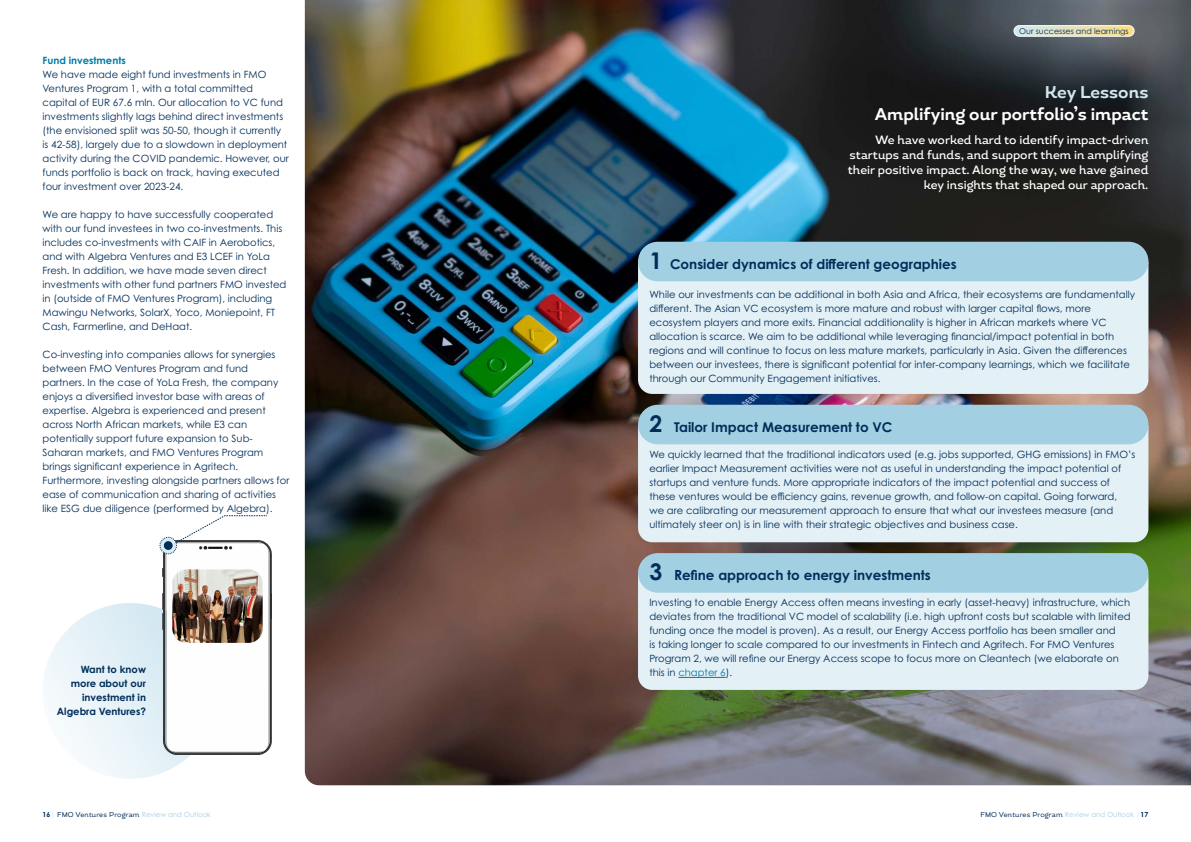
<style>
.page{position:relative;width:1191px;height:842px;background:#fff}
.page>*{position:absolute;margin:0;border:0;box-sizing:border-box;transform-origin:0 0}
.t1{font:700 17px "Magallanes";color:#fff}
.t2{font:700 17px "Magallanes";color:#d1e7f1}
.t3{font:700 13.5px "Century Gothic Pro";color:#002d59}
.t4{font:500 12px/15px "Magallanes";color:#fff;text-align:right}
.t5{font:10px/14px "Century Gothic Pro";color:#002d59}
.t6{font:700 10px/14px "Century Gothic Pro";color:#002d59;text-align:right}
.t7{font:700 10px "Century Gothic Pro";color:#007ba6}
.t8{font:8px "Century Gothic Pro";color:#002d59}
.t9{font:7px "Magallanes";letter-spacing:.02em;color:#002d59}
.s1{font-size:23px}
.s2{font-size:14px}
.s3{color:#007ba6}
.s4{font-family:"Century Gothic Pro";font-weight:700}
.s5{font-family:"Century Gothic Pro";color:#c8e2ee}
.s6{font-family:"Century Gothic Pro";color:#a3cfe2}
</style>
<div class="page">
<img style="left:305px;top:0;width:886px;height:785px">
<div style="left:638px;top:250px;width:510px;height:144px;background:#e3f0f6;border-radius:14px"></div>
<div style="left:638px;top:242px;width:510px;height:39px;background:#a3cfe2;border-radius:20px"></div>
<div style="left:638px;top:414px;width:510px;height:128px;background:#e3f0f6;border-radius:14px"></div>
<div style="left:638px;top:563px;width:510px;height:127px;background:#e3f0f6;border-radius:14px"></div>
<hr style="left:678px;top:677px;width:48px;height:1px;background:#007ba6">
<div style="left:638px;top:405px;width:510px;height:39px;background:#a3cfe2;border-radius:20px"></div>
<div style="left:638px;top:553px;width:510px;height:40px;background:#a3cfe2;border-radius:20px"></div>
<div style="left:43px;top:603px;width:175px;height:176px;background:linear-gradient(to bottom,#dcecf4,#f1f8fb);border-radius:88px"></div>
<img style="left:163px;top:543px;width:109px;height:211px">
<svg style="left:159px;top:515px;width:108px;height:237px"></svg>
<div style="left:164px;top:541px;width:9px;height:9px;background:#002d59;border-radius:50%"></div>
<svg style="left:1014px;top:26px;width:120px;height:10px"></svg>
<div style="left:1013px;top:25px;width:121px;height:12px;border:1px solid #fff;border-radius:5px"></div>
<p class="t7" style="left:43px;top:54px;width:85px">Fund investments</p>
<p class="t5" style="left:43px;top:67px;width:248px">We have made eight fund investments in FMO Ventures Program 1, with a total committed capital of EUR 67.6 mln. Our allocation to VC fund investments slightly lags behind direct investments (the envisioned split was 50-50, though it currently is 42-58), largely due to a slowdown in deployment activity during the COVID pandemic. However, our funds portfolio is back on track, having executed four investment over 2023-24.</p>
<p class="t5" style="left:43px;top:207px;width:245px">We are happy to have successfully cooperated with our fund investees in two co-investments. This includes co-investments with CAIF in Aerobotics, and with Algebra Ventures and E3 LCEF in YoLa Fresh. In addition, we have made seven direct investments with other fund partners FMO invested in (outside of FMO Ventures Program), including Mawingu Networks, SolarX, Yoco, Moniepoint, FT Cash, Farmerline, and DeHaat.</p>
<p class="t5" style="left:43px;top:347px;width:248px">Co-investing into companies allows for synergies between FMO Ventures Program and fund partners. In the case of YoLa Fresh, the company enjoys a diversified investor base with areas of expertise. Algebra is experienced and present across North African markets, while E3 can potentially support future expansion to Sub-Saharan markets, and FMO Ventures Program brings significant experience in Agritech.<br>Furthermore, investing alongside partners allows for ease of communication and sharing of activities like ESG due diligence (performed by Algebra).</p>
<p class="t6" style="left:57px;top:662px;width:91px">Want to know more about our investment in<br>Algebra Ventures?</p>
<p class="t8" style="left:1019px;top:26px;width:111px">Our successes and learnings</p>
<h1 class="t2" style="left:1044px;top:81px;width:105px">Key Lessons</h1>
<h1 class="t1" style="left:875px;top:104px;width:275px">Amplifying our portfolio’s impact</h1>
<p class="t4" style="left:848px;top:132px;width:302px">We have worked hard to identify impact-driven startups and funds, and support them in amplifying their positive impact. Along the way, we have gained key insights that shaped our approach.</p>
<h2 class="t3" style="left:649px;top:256px;width:309px"><span class="s1">1</span> Consider dynamics of different geographies</h2>
<p class="t5" style="left:649px;top:287px;width:487px">While our investments can be additional in both Asia and Africa, their ecosystems are fundamentally different. The Asian VC ecosystem is more mature and robust with larger capital flows, more ecosystem players and more exits. Financial additionality is higher in African markets where VC allocation is scarce. We aim to be additional while leveraging financial/impact potential in both regions and will continue to focus on less mature markets, particularly in Asia. Given the differences between our investees, there is significant potential for inter-company learnings, which we facilitate through our Community Engagement initiatives.</p>
<h2 class="t3" style="left:649px;top:419px;width:244px"><span class="s1">2</span> Tailor Impact Measurement to VC</h2>
<p class="t5" style="left:649px;top:447px;width:487px">We quickly learned that the traditional indicators used (e.g. jobs supported, GHG emissions) in FMO’s earlier Impact Measurement activities were not as useful in understanding the impact potential of startups and venture funds. More appropriate indicators of the impact potential and success of these ventures would be efficiency gains, revenue growth, and follow-on capital. Going forward,<br>we are calibrating our measurement approach to ensure that what our investees measure (and ultimately steer on) is in line with their strategic objectives and business case.</p>
<h2 class="t3" style="left:649px;top:567px;width:283px"><span class="s1">3</span> <span class="s2">R</span>efine approach to energy investments</h2>
<p class="t5" style="left:649px;top:596px;width:483px">Investing to enable Energy Access often means investing in early (asset-heavy) infrastructure, which deviates from the traditional VC model of scalability (i.e. high upfront costs but scalable with limited funding once the model is proven). As a result, our Energy Access portfolio has been smaller and<br>is taking longer to scale compared to our investments in Fintech and Agritech. For FMO Ventures Program 2, we will refine our Energy Access scope to focus more on Cleantech (we elaborate on this in <span class="s3">chapter 6</span>).</p>
<p class="t9" style="left:43px;top:810px;width:170px"><span class="s4">16</span><span class="s5">|</span> FMO Ventures Program <span class="s6">Review and Outlook</span></p>
<p class="t9" style="left:980px;top:810px;width:170px">FMO Ventures Program <span class="s6">Review and Outlook</span> <span class="s5">|</span><span class="s4">17</span></p>
</div>
